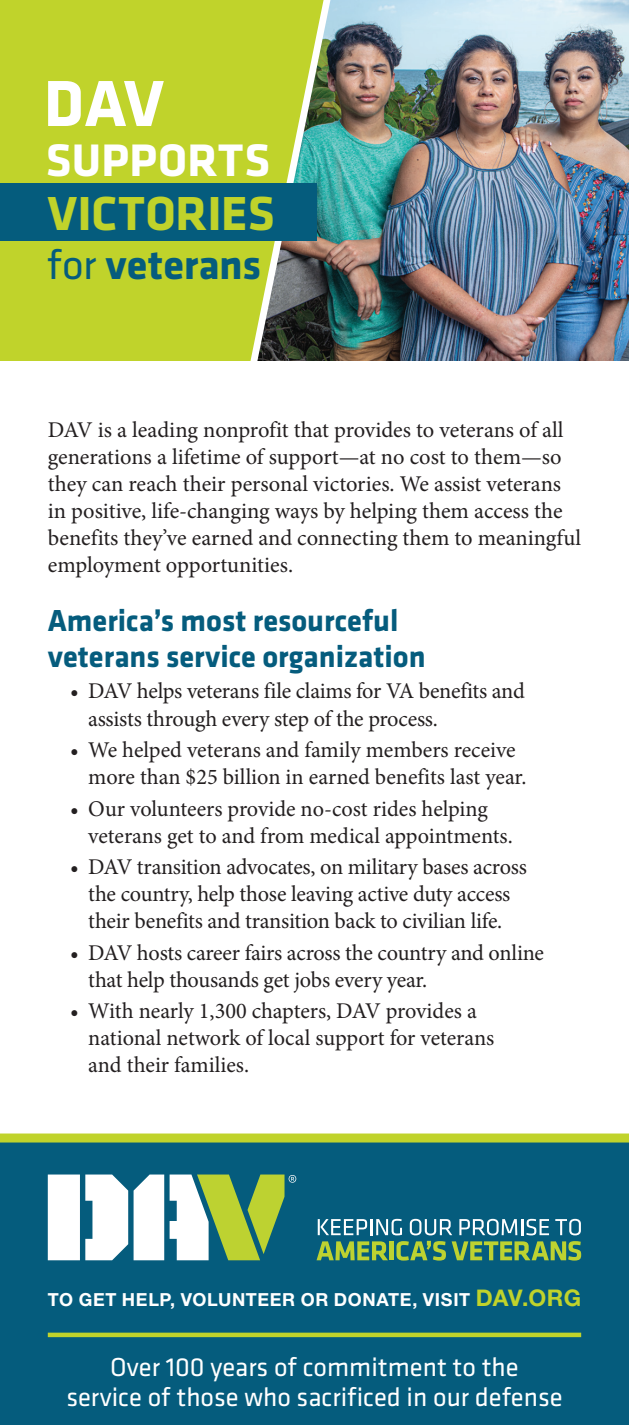
<style>
.page{position:relative;width:629px;height:1425px;background:#fff}
.page>*{position:absolute;margin:0;border:0;box-sizing:border-box;transform-origin:0 0}
.t1{font:700 67.5px "Klavika";color:#fff}
.t2{font:700 49.5px "Klavika";color:#c0d32b}
.t3{font:700 47.25px "Klavika";letter-spacing:.01em;color:#fff}
.t4{font:700 42.75px "Klavika";letter-spacing:-.005em;color:#055c7d}
.t5{font:700 31.5px/36px "Klavika";color:#055c7d}
.t6{font:27px/30.4px "Klavika";color:#fff;text-align:center}
.t7{font:22.5px/27px "Minion Pro";letter-spacing:-.005em;color:#231f20}
.t8{font:700 18px "Helvetica Neue LT Std";letter-spacing:.035em;color:#fff}
.s1{font-weight:400}
.s2{font-size:22.95px;color:#c0d32b}
</style>
<div class="page">
<div style="left:0;top:1138px;width:629px;height:286px;background:#055c7d"></div>
<div style="left:0;top:1133px;width:629px;height:9px;background:#c0d32b"></div>
<svg style="left:48px;top:1174px;width:80px;height:86px;background:#d9e6eb"></svg>
<svg style="left:134px;top:1174px;width:162px;height:86px"></svg>
<svg style="left:316px;top:1218px;width:265px;height:42px"></svg>
<img style="left:340px;top:0;width:289px;height:361px">
<div style="left:0;top:0;width:246px;height:361px;background:#c0d32b"></div>
<img style="left:246px;top:0;width:94px;height:361px">
<div style="left:0;top:184px;width:316px;height:57px;background:#055c7d"></div>
<div style="left:48px;top:1332px;width:533px;height:5px;background:#c0d32b"></div>
<h1 class="t1" style="left:44px;top:55px;width:122px">DAV</h1>
<h3 class="t3" style="left:46px;top:126px;width:226px">SUPPORTS</h3>
<h2 class="t2" style="left:48px;top:177px;width:228px">VICTORIES</h2>
<h3 class="t4" style="left:47px;top:234px;width:216px"><span class="s1">for</span> veterans</h3>
<p class="t7" style="left:48px;top:417px;width:535px">DAV is a leading nonprofit that provides to veterans of all generations a lifetime of support—at no cost to them—so they can reach their personal victories. We assist veterans in positive, life-changing ways by helping them access the benefits they’ve earned and connecting them to meaningful employment opportunities.</p>
<h3 class="t5" style="left:48px;top:601px;width:379px">America’s most resourceful veterans service organization</h3>
<p class="t7" style="left:88px;top:678px;width:438px;text-indent:-18px">• DAV helps veterans file claims for VA benefits and assists through every step of the process.</p>
<p class="t7" style="left:88px;top:736px;width:440px;text-indent:-18px">• We helped veterans and family members receive more than $25 billion in earned benefits last year.</p>
<p class="t7" style="left:88px;top:795px;width:426px;text-indent:-18px">• Our volunteers provide no-cost rides helping veterans get to and from medical appointments.</p>
<p class="t7" style="left:70px;top:853px;width:458px;text-align:center">• DAV transition advocates, on military bases across the country, help those leaving active duty access their benefits and transition back to civilian life.</p>
<p class="t7" style="left:88px;top:939px;width:457px;text-indent:-18px">• DAV hosts career fairs across the country and online that help thousands get jobs every year.</p>
<p class="t7" style="left:88px;top:997px;width:407px;text-indent:-18px">• With nearly 1,300 chapters, DAV provides a national network of local support for veterans and their families.</p>
<p class="t8" style="left:48px;top:1288px;width:535px">TO GET HELP, VOLUNTEER OR DONATE, VISIT <span class="s2">DAV.ORG</span></p>
<p class="t6" style="left:66px;top:1350px;width:498px">Over 100 years of commitment to the<br>service of those who sacrificed in our defense</p>
</div>
